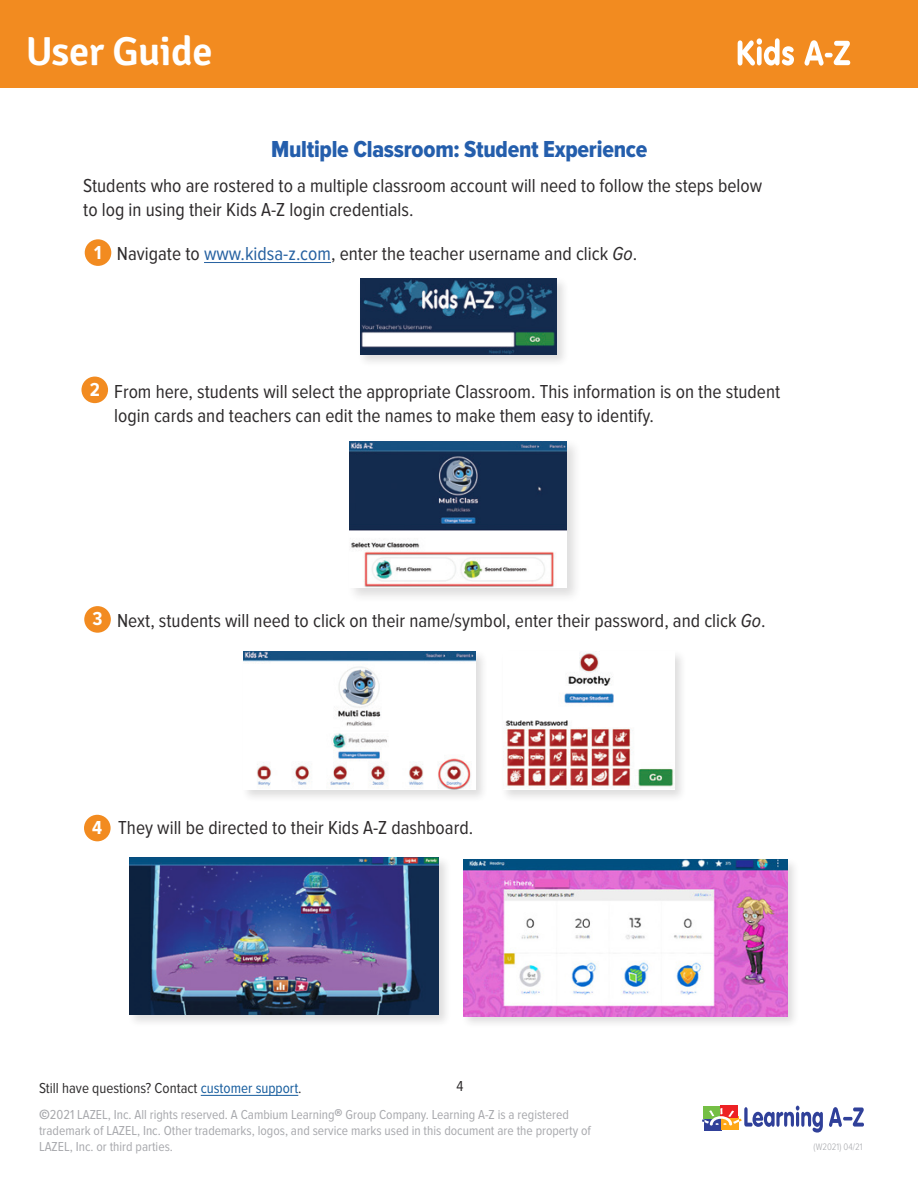
<style>
.page{position:relative;width:918px;height:1188px;background:#fff}
.page>*{position:absolute;margin:0;border:0;box-sizing:border-box;transform-origin:0 0}
.ParaHead_2{font:600 40.5px "Signika";letter-spacing:-.01em;color:#fff}
.ParaHead_2-2{font:24px "Proxima Nova Cond Extrabld";letter-spacing:-.01em;color:#245eac}
.Body_2{font:19.5px/23.4px "Proxima Nova Cond";color:#2e2b2c}
.Body_2-2{font:700 19.5px "Proxima Nova Cond";color:#fff}
.t1{font:15px "Proxima Nova Cond";color:#302e2f}
.t2{font:15px "Proxima Nova Cond";color:#2e2b2c}
.t3{font:13.5px/16.2px "Proxima Nova Cond";color:#a8a9ad}
.t4{font:300 9.75px "Proxima Nova Cond";color:#a8a9ad}
.s1{color:#2661a1}
.s2{font-style:italic}
.s3{color:#175d9e}
.s4{font-family:"Signika"}
</style>
<div class="page">
<div style="left:84px;top:606px;width:27px;height:27px;background:#f28b20;border-radius:50%"></div>
<div style="left:84px;top:815px;width:27px;height:26px;background:#f28b20;border-radius:50%"></div>
<div style="left:0;top:0;width:918px;height:88px;background:#f28b20"></div>
<svg style="left:738px;top:38px;width:112px;height:28px"></svg>
<div style="left:241px;top:648px;width:247px;height:154px;background:#231f20;opacity:.15"></div>
<img style="left:244px;top:651px;width:232px;height:139px">
<div style="left:500px;top:648px;width:187px;height:154px;background:#231f20;opacity:.15"></div>
<img style="left:503px;top:651px;width:171px;height:137px">
<div style="left:127px;top:855px;width:324px;height:173px;background:#231f20;opacity:.15"></div>
<img style="left:130px;top:858px;width:309px;height:157px">
<div style="left:460px;top:856px;width:340px;height:173px;background:#231f20;opacity:.15"></div>
<img style="left:463px;top:859px;width:325px;height:157px">
<hr style="left:204px;top:262px;width:127px;height:1px;background:#2661a1">
<div style="left:85px;top:239px;width:26px;height:27px;background:#f28b20;border-radius:50%"></div>
<div style="left:81px;top:377px;width:27px;height:26px;background:#f28b20;border-radius:50%"></div>
<div style="left:357px;top:275px;width:212px;height:92px;background:#231f20;opacity:.15"></div>
<img style="left:360px;top:279px;width:197px;height:76px">
<div style="left:346px;top:438px;width:236px;height:165px;background:#231f20;opacity:.15"></div>
<img style="left:349px;top:441px;width:218px;height:147px">
<hr style="left:201px;top:1095px;width:97px;height:1px;background:#175d9e">
<div style="left:720px;top:1105px;width:17px;height:13px;background:#ed2124"></div>
<svg style="left:702px;top:1106px;width:121px;height:27px"></svg>
<svg style="left:829px;top:1107px;width:35px;height:20px"></svg>
<p class="ParaHead_2" style="left:26px;top:28px;width:188px">User Guide</p>
<p class="ParaHead_2-2" style="left:271px;top:135px;width:378px">Multiple Classroom: Student Experience</p>
<p class="Body_2" style="left:83px;top:175px;width:681px">Students who are rostered to a multiple classroom account will need to follow the steps below to log in using their Kids A-Z login credentials.</p>
<p class="Body_2" style="left:117px;top:242px;width:522px">Navigate to <span class="s1">www.kidsa-z.com</span>, enter the teacher username and click <span class="s2">Go</span>.</p>
<p class="Body_2-2" style="left:94px;top:241px;width:9px">1</p>
<p class="Body_2-2" style="left:90px;top:378px;width:12px">2</p>
<p class="Body_2" style="left:114px;top:380px;width:667px;line-height:24px">From here, students will select the appropriate Classroom. This information is on the student login cards and teachers can edit the names to make them easy to identify.</p>
<p class="Body_2-2" style="left:93px;top:608px;width:12px">3</p>
<p class="Body_2" style="left:117px;top:609px;width:650px">Next, students will need to click on their name/symbol, enter their password, and click <span class="s2">Go</span>.</p>
<p class="Body_2-2" style="left:92px;top:817px;width:12px">4</p>
<p class="Body_2" style="left:118px;top:817px;width:356px">They will be directed to their Kids A-Z dashboard.</p>
<p class="t1" style="left:39px;top:1080px;width:264px">Still have questions? Contact <span class="s3">customer support</span>.</p>
<p class="t2" style="left:456px;top:1077px;width:8px">4</p>
<p class="t3" style="left:39px;top:1107px;width:554px"><span class="s4">©</span>2021 LAZEL, Inc. All rights reserved. A Cambium Learning<span class="s4">®</span> Group Company. Learning A-Z is a registered trademark of LAZEL, Inc. Other trademarks, logos, and service marks used in this document are the property of<br>LAZEL, Inc. or third parties.</p>
<p class="t4" style="left:814px;top:1141px;width:50px">(W2021) 04/21</p>
</div>
